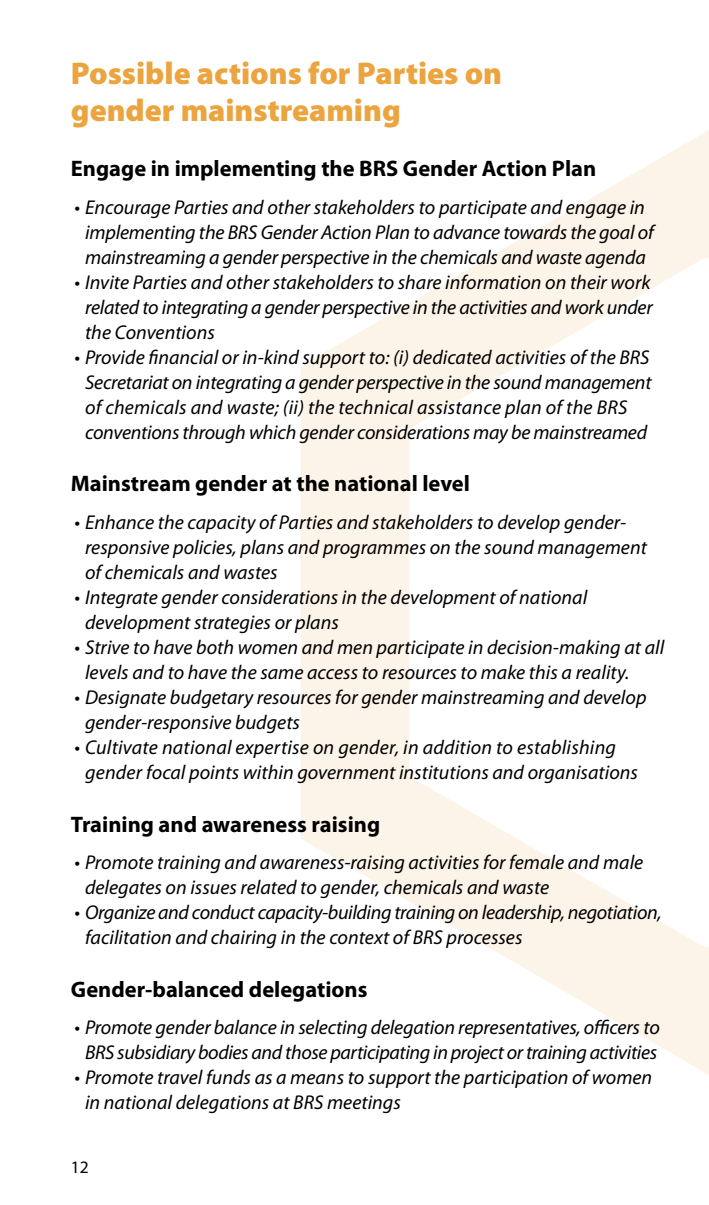
<style>
.page{position:relative;width:709px;height:1205px;background:#fff}
.page>*{position:absolute;margin:0;border:0;box-sizing:border-box;transform-origin:0 0}
.t1{font:900 31.5px/37.5px "Myriad Pro";color:#eca43e}
.t2{font:700 22.5px "Myriad Pro";color:#000}
.t3{font:italic 20px/25px "Myriad Pro";color:#000}
.t4{font:italic 20px/25px "Myriad Pro";letter-spacing:-.02em;color:#000}
.t5{font:17.5px "Myriad Pro";color:#000}
</style>
<div class="page">
<svg style="left:301px;top:130px;width:408px;height:945px"></svg>
<h1 class="t1" style="left:71px;top:55px;width:433px">Possible actions for Parties on gender mainstreaming</h1>
<p class="t2" style="left:71px;top:156px;width:527px">Engage in implementing the BRS Gender Action Plan</p>
<p class="t3" style="left:74px;top:195px;width:581px;text-align:center">• Encourage Parties and other stakeholders to participate and engage in implementing the BRS Gender Action Plan to advance towards the goal of mainstreaming a gender perspective in the chemicals and waste agenda</p>
<p class="t3" style="left:85px;top:270px;width:569px;text-align:justify;text-indent:-11px">• Invite Parties and other stakeholders to share information on their work related to integrating a gender perspective in the activities and work under the Conventions</p>
<p class="t3" style="left:85px;top:345px;width:568px;text-indent:-11px">• Provide financial or in-kind support to: (i) dedicated activities of the BRS Secretariat on integrating a gender perspective in the sound management of chemicals and waste; (ii) the technical assistance plan of the BRS conventions through which gender considerations may be mainstreamed</p>
<p class="t2" style="left:71px;top:471px;width:400px">Mainstream gender at the national level</p>
<p class="t3" style="left:85px;top:510px;width:563px;text-indent:-11px">• Enhance the capacity of Parties and stakeholders to develop gender&shy;responsive policies, plans and programmes on the sound management of chemicals and wastes</p>
<p class="t3" style="left:85px;top:585px;width:504px;text-indent:-11px">• Integrate gender considerations in the development of national development strategies or plans</p>
<p class="t3" style="left:85px;top:635px;width:580px;text-indent:-11px">• Strive to have both women and men participate in decision-making at all levels and to have the same access to resources to make this a reality.</p>
<p class="t3" style="left:85px;top:685px;width:563px;text-indent:-11px">• Designate budgetary resources for gender mainstreaming and develop gender-responsive budgets</p>
<p class="t3" style="left:85px;top:735px;width:554px;text-indent:-11px">• Cultivate national expertise on gender, in addition to establishing gender focal points within government institutions and organisations</p>
<p class="t2" style="left:71px;top:811px;width:311px">Training and awareness raising</p>
<p class="t3" style="left:85px;top:850px;width:560px;text-indent:-11px">• Promote training and awareness-raising activities for female and male delegates on issues related to gender, chemicals and waste</p>
<p class="t4" style="left:85px;top:900px;width:578px;text-indent:-11px">• Organize and conduct capacity-building training on leadership, negotiation, facilitation and chairing in the context of BRS processes</p>
<p class="t2" style="left:71px;top:976px;width:298px">Gender-balanced delegations</p>
<p class="t4" style="left:74px;top:1015px;width:587px;text-align:center">• Promote gender balance in selecting delegation representatives, officers to<br>BRS subsidiary bodies and those participating in project or training activities</p>
<p class="t3" style="left:85px;top:1065px;width:568px;text-indent:-11px">• Promote travel funds as a means to support the participation of women in national delegations at BRS meetings</p>
<p class="t5" style="left:71px;top:1157px;width:19px">12</p>
</div>
